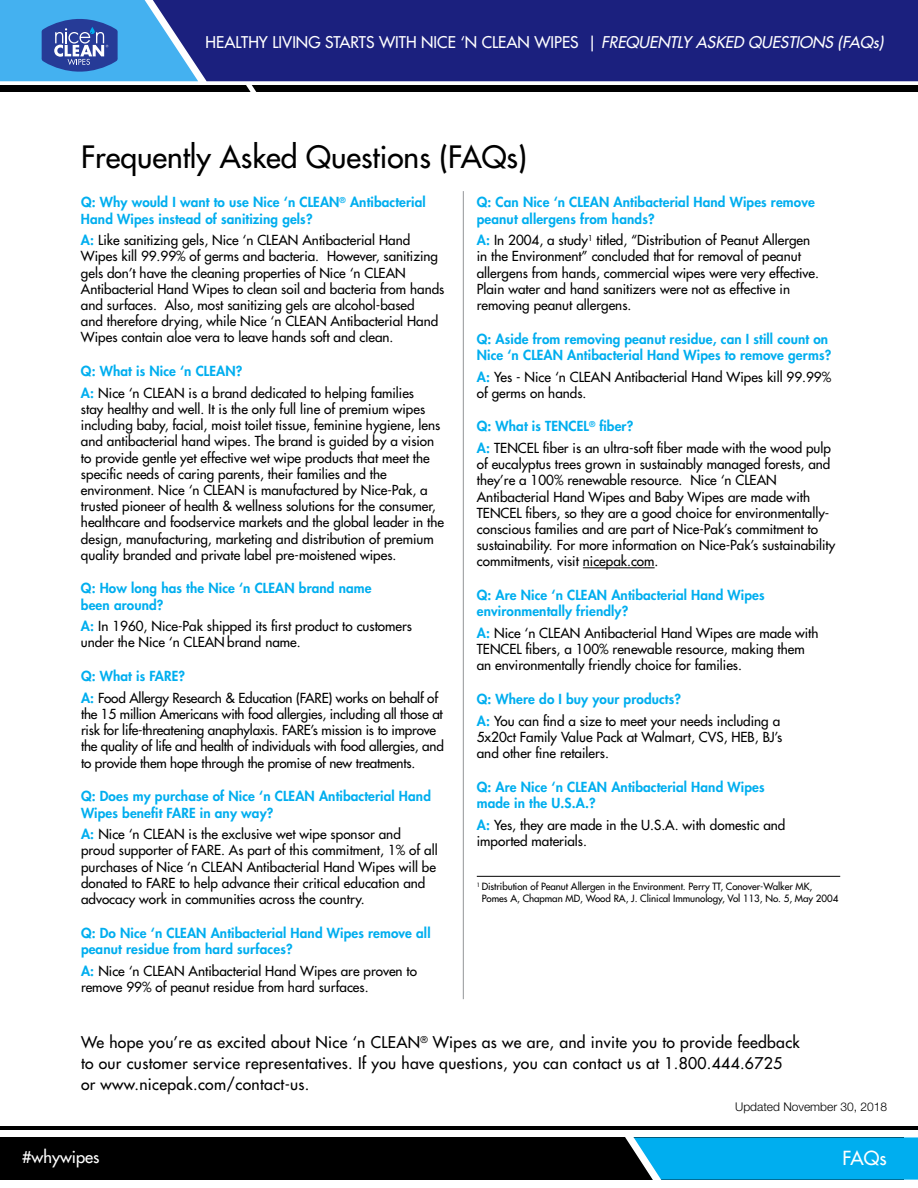
<style>
.page{position:relative;width:918px;height:1188px;background:#fff}
.page>*{position:absolute;margin:0;border:0;box-sizing:border-box;transform-origin:0 0}
.t1{font:30px "Futura";color:#000}
.t2{font:18.9px "Futura";color:#fff}
.t3{font:16.5px "Futura";color:#fff}
.t4{font:15.75px/21px "Futura";letter-spacing:.02em;color:#000}
.t5{font:15.75px "Futura";color:#fff}
.t6{font:13.5px/16.2px "Futura";color:#000}
.t7{font:800 13.5px/16.2px "Futura";letter-spacing:.01em;color:#00aeef}
.t8{font:300 12px "Helvetica Neue";color:#000}
.t9{font:9.75px/11.7px "Futura";letter-spacing:-.005em;color:#000}
.s1{font-style:italic}
.s2{font-weight:800;color:#00aeef}
</style>
<div class="page">
<div style="left:198px;top:0;width:720px;height:81px;background:#1b207e"></div>
<div style="left:0;top:86px;width:918px;height:6px;background:#000"></div>
<svg style="left:244px;top:85px;width:50px;height:7px"></svg>
<svg style="left:0;top:0;width:198px;height:81px;background:#4894d6"></svg>
<div style="left:0;top:1137px;width:904px;height:43px;background:#000"></div>
<svg style="left:625px;top:1137px;width:293px;height:43px;background:#07a5df"></svg>
<hr style="left:0;top:1127px;width:918px;height:3px;background:#000">
<hr style="left:583px;top:567px;width:72px;height:1px;background:#000">
<hr style="left:477px;top:876px;width:363px;height:1px;background:#000">
<hr style="left:463px;top:191px;width:1px;height:808px;background:#939598">
<p class="t5" style="left:206px;top:33px;width:683px">HEALTHY LIVING STARTS WITH NICE ‘N CLEAN WIPES | <span class="s1">FREQUENTLY ASKED QUESTIONS (FAQs)</span></p>
<h1 class="t1" style="left:81px;top:138px;width:447px">Frequently Asked Questions (FAQs)</h1>
<p class="t7" style="left:81px;top:194px;width:346px">Q: Why would I want to use Nice ‘n CLEAN<sup>®</sup> Antibacterial<br>Hand Wipes instead of sanitizing gels?</p>
<p class="t6" style="left:81px;top:232px;width:365px"><span class="s2">A:</span> Like sanitizing gels, Nice ‘n CLEAN Antibacterial Hand Wipes kill 99.99% of germs and bacteria. However, sanitizing gels don’t have the cleaning properties of Nice ‘n CLEAN Antibacterial Hand Wipes to clean soil and bacteria from hands and surfaces. Also, most sanitizing gels are alcohol-based<br>and therefore drying, while Nice ‘n CLEAN Antibacterial Hand Wipes contain aloe vera to leave hands soft and clean.</p>
<p class="t6" style="left:81px;top:360px;width:335px;line-height:21.6px"><span class="s2">Q: What is Nice ‘n CLEAN?<br>A:</span> Nice ‘n CLEAN is a brand dedicated to helping families</p>
<p class="t6" style="left:81px;top:401px;width:365px">stay healthy and well. It is the only full line of premium wipes including baby, facial, moist toilet tissue, feminine hygiene, lens and antibacterial hand wipes. The brand is guided by a vision to provide gentle yet effective wet wipe products that meet the specific needs of caring parents, their families and the environment. Nice ‘n CLEAN is manufactured by Nice-Pak, a trusted pioneer of health &amp; wellness solutions for the consumer, healthcare and foodservice markets and the global leader in the design, manufacturing, marketing and distribution of premium quality branded and private label pre-moistened wipes.</p>
<p class="t7" style="left:81px;top:580px;width:292px">Q: How long has the Nice ‘n CLEAN brand name been around?</p>
<p class="t6" style="left:81px;top:618px;width:333px"><span class="s2">A:</span> In 1960, Nice-Pak shipped its first product to customers under the Nice ‘n CLEAN brand name.</p>
<p class="t6" style="left:81px;top:666px;width:359px;line-height:21.6px"><span class="s2">Q: What is FARE?<br>A:</span> Food Allergy Research &amp; Education (FARE) works on behalf of</p>
<p class="t6" style="left:81px;top:706px;width:364px">the 15 million Americans with food allergies, including all those at risk for life-threatening anaphylaxis. FARE’s mission is to improve the quality of life and health of individuals with food allergies, and to provide them hope through the promise of new treatments.</p>
<p class="t7" style="left:81px;top:788px;width:352px">Q: Does my purchase of Nice ‘n CLEAN Antibacterial Hand<br>Wipes benefit FARE in any way?</p>
<p class="t6" style="left:81px;top:826px;width:358px"><span class="s2">A:</span> Nice ‘n CLEAN is the exclusive wet wipe sponsor and proud supporter of FARE. As part of this commitment, 1% of all purchases of Nice ‘n CLEAN Antibacterial Hand Wipes will be donated to FARE to help advance their critical education and advocacy work in communities across the country.</p>
<p class="t7" style="left:81px;top:925px;width:351px">Q: Do Nice ‘n CLEAN Antibacterial Hand Wipes remove all peanut residue from hard surfaces?</p>
<p class="t6" style="left:81px;top:963px;width:338px"><span class="s2">A:</span> Nice ‘n CLEAN Antibacterial Hand Wipes are proven to remove 99% of peanut residue from hard surfaces.</p>
<p class="t7" style="left:477px;top:194px;width:340px">Q: Can Nice ‘n CLEAN Antibacterial Hand Wipes remove peanut allergens from hands?</p>
<p class="t6" style="left:477px;top:232px;width:344px"><span class="s2">A:</span> In 2004, a study<sup>1</sup> titled, “Distribution of Peanut Allergen in the Environment” concluded that for removal of peanut allergens from hands, commercial wipes were very effective.<br>Plain water and hand sanitizers were not as effective in removing peanut allergens.</p>
<p class="t7" style="left:477px;top:331px;width:356px">Q: Aside from removing peanut residue, can I still count on<br>Nice ‘n CLEAN Antibacterial Hand Wipes to remove germs?</p>
<p class="t6" style="left:477px;top:369px;width:356px"><span class="s2">A:</span> Yes - Nice ‘n CLEAN Antibacterial Hand Wipes kill 99.99% of germs on hands.</p>
<p class="t6" style="left:477px;top:416px;width:356px;line-height:21.6px"><span class="s2">Q: What is TENCEL</span><sup>®</sup> <span class="s2">fiber?<br>A:</span> TENCEL fiber is an ultra-soft fiber made with the wood pulp</p>
<p class="t6" style="left:477px;top:456px;width:360px">of eucalyptus trees grown in sustainably managed forests, and they’re a 100% renewable resource. Nice ‘n CLEAN Antibacterial Hand Wipes and Baby Wipes are made with TENCEL fibers, so they are a good choice for environmentally&shy;conscious families and are part of Nice-Pak’s commitment to sustainability. For more information on Nice-Pak’s sustainability commitments, visit nicepak.com.</p>
<p class="t7" style="left:477px;top:587px;width:289px">Q: Are Nice ‘n CLEAN Antibacterial Hand Wipes environmentally friendly?</p>
<p class="t6" style="left:477px;top:625px;width:343px"><span class="s2">A:</span> Nice ‘n CLEAN Antibacterial Hand Wipes are made with<br>TENCEL fibers, a 100% renewable resource, making them an environmentally friendly choice for families.</p>
<p class="t6" style="left:477px;top:688px;width:305px;line-height:21.6px"><span class="s2">Q: Where do I buy your products?<br>A:</span> You can find a size to meet your needs including a</p>
<p class="t6" style="left:477px;top:729px;width:307px">5x20ct Family Value Pack at Walmart, CVS, HEB, BJ’s and other fine retailers.</p>
<p class="t7" style="left:477px;top:779px;width:289px">Q: Are Nice ‘n CLEAN Antibacterial Hand Wipes made in the U.S.A.?</p>
<p class="t6" style="left:477px;top:817px;width:310px"><span class="s2">A:</span> Yes, they are made in the U.S.A. with domestic and imported materials.</p>
<p class="t9" style="left:482px;top:881px;width:358px;text-indent:-5px"><sup>1</sup> Distribution of Peanut Allergen in the Environment. Perry TT, Conover-Walker MK,<br>Pomes A, Chapman MD, Wood RA, J. Clinical Immunology, Vol 113, No. 5, May 2004</p>
<p class="t4" style="left:81px;top:1032px;width:720px">We hope you’re as excited about Nice ‘n CLEAN<sup>®</sup> Wipes as we are, and invite you to provide feedback to our customer service representatives. If you have questions, you can contact us at 1.800.444.6725 or www.nicepak.com/contact-us.</p>
<p class="t8" style="left:735px;top:1099px;width:154px">Updated November 30, 2018</p>
<p class="t3" style="left:22px;top:1147px;width:79px">#whywipes</p>
<h2 class="t2" style="left:843px;top:1146px;width:46px">FAQs</h2>
</div>
